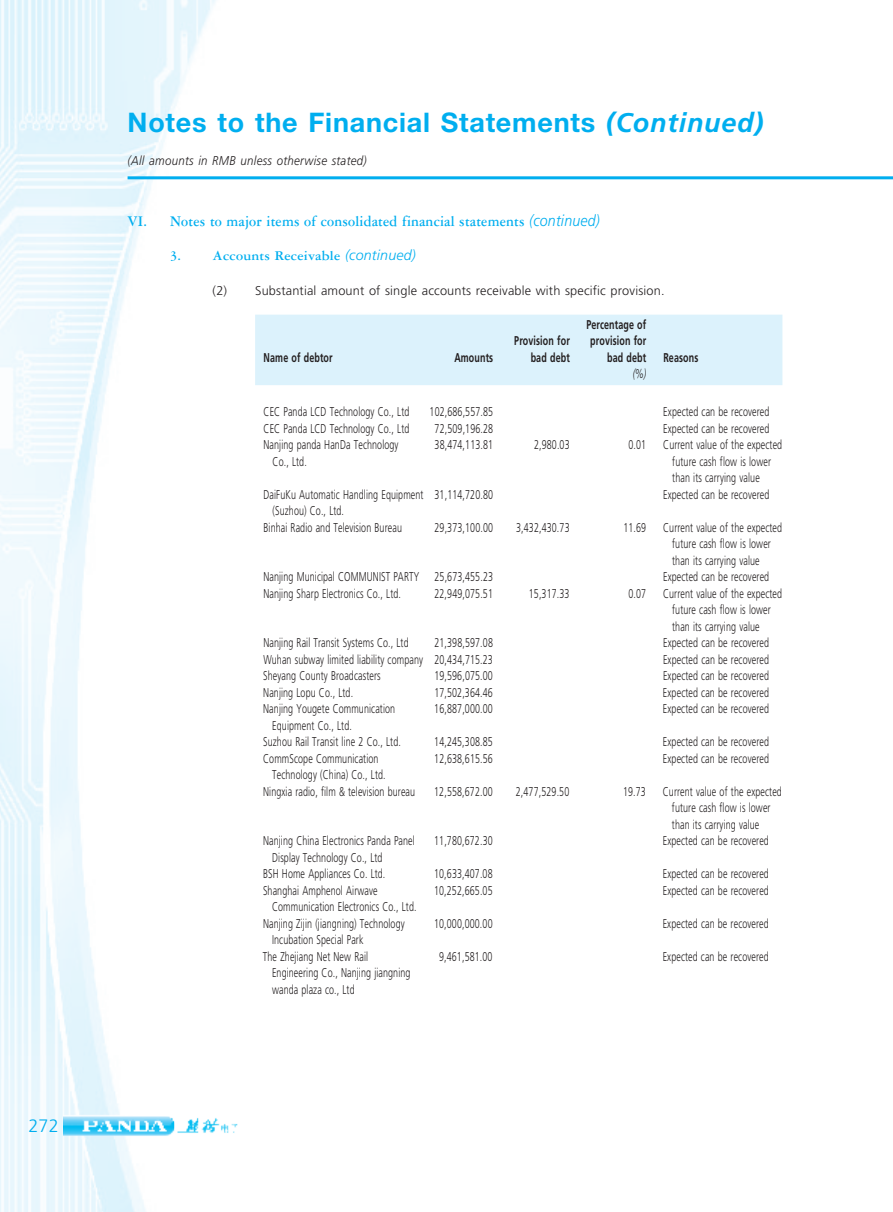
<style>
.page{position:relative;width:893px;height:1212px;background:#fff}
.page>*{position:absolute;margin:0;border:0;box-sizing:border-box;transform-origin:0 0}
.t1{font:700 27px "Helvetica Neue LT Std";letter-spacing:.03em;color:#00aeef}
.t2{font:300 18px "Frutiger LT Std";color:#00aeef}
.t3{font:700 15.75px "Garamond 3 LT Std";letter-spacing:.01em;color:#00aeef;scale:.9 1}
.t4{font:700 14.25px "Garamond 3 LT Std";letter-spacing:.01em;color:#00aeef}
.t5{font:300 12.75px/16.5px "Frutiger LT Std";letter-spacing:.015em;color:#231f20;scale:.7 1}
.t6{font:700 12.75px/16.5px "Frutiger LT Std";letter-spacing:.015em;color:#231f20;text-align:right;scale:.7 1}
.t7{font:300 12.75px "Frutiger LT Std";letter-spacing:.015em;color:#231f20}
.t8{font:italic 300 12.75px "Frutiger LT Std";letter-spacing:.03em;color:#231f20;scale:.9 1}
.t9{font:italic 300 12.75px "Frutiger LT Std";letter-spacing:.03em;color:#231f20;scale:.7 1}
.s1{font-family:"Frutiger LT Std";font-style:italic}
.s2{font-family:"Frutiger LT Std";font-weight:300;font-style:italic}
</style>
<div class="page">
<img style="left:0;top:0;width:225px;height:1212px">
<hr style="left:128px;top:176px;width:765px;height:3px;background:#00aeef">
<img style="left:64px;top:1109px;width:174px;height:32px">
<div style="left:255px;top:315px;width:527px;height:70px;background:#dcf2fc"></div>
<h2 class="t2" style="left:28px;top:1115px;width:32px">272</h2>
<h1 class="t1" style="left:128px;top:105px;width:637px">Notes to the Financial Statements <span class="s1">(Continued)</span></h1>
<p class="t8" style="left:128px;top:153px;width:267px">(All amounts in RMB unless otherwise stated)</p>
<p class="t3" style="left:128px;top:212px;width:526px">VI. Notes to major items of consolidated financial statements <span class="s2">(continued)</span></p>
<p class="t4" style="left:170px;top:248px;width:247px">3. Accounts Receivable <span class="s2">(continued)</span></p>
<p class="t7" style="left:213px;top:284px;width:451px">(2) Substantial amount of single accounts receivable with specific provision.</p>
<p class="t6" style="left:264px;top:349px;width:100px">Name of debtor</p>
<p class="t6" style="left:454px;top:349px;width:57px">Amounts</p>
<p class="t6" style="left:514px;top:333px;width:81px">Provision for bad debt</p>
<p class="t6" style="left:586px;top:316px;width:87px">Percentage of provision for bad debt</p>
<p class="t9" style="left:633px;top:367px;width:21px">(%)</p>
<p class="t6" style="left:663px;top:349px;width:51px">Reasons</p>
<p class="t5" style="left:264px;top:403px;width:210px">CEC Panda LCD Technology Co. , Ltd</p>
<p class="t5" style="left:430px;top:403px;width:92px">102,686,557.85</p>
<p class="t5" style="left:663px;top:403px;width:153px">Expected can be recovered</p>
<p class="t5" style="left:264px;top:420px;width:210px">CEC Panda LCD Technology Co. , Ltd</p>
<p class="t5" style="left:435px;top:420px;width:85px">72,509,196.28</p>
<p class="t5" style="left:663px;top:420px;width:153px">Expected can be recovered</p>
<p class="t5" style="left:273px;top:436px;width:182px;text-indent:-9px">Nanjing panda HanDa Technology<br>Co., Ltd.</p>
<p class="t5" style="left:435px;top:436px;width:85px">38,474,113.81</p>
<p class="t5" style="left:534px;top:436px;width:52px">2,980.03</p>
<p class="t5" style="left:628px;top:436px;width:27px">0.01</p>
<p class="t5" style="left:672px;top:436px;width:159px;text-indent:-9px">Current value of the expected future cash flow is lower than its carrying value</p>
<p class="t5" style="left:273px;top:486px;width:217px;text-indent:-9px">DaiFuKu Automatic Handling Equipment (Suzhou) Co. , Ltd.</p>
<p class="t5" style="left:435px;top:486px;width:85px">31,114,720.80</p>
<p class="t5" style="left:663px;top:486px;width:153px">Expected can be recovered</p>
<p class="t5" style="left:263px;top:519px;width:199px">Binhai Radio and Television Bureau</p>
<p class="t5" style="left:434px;top:519px;width:85px">29,373,100.00</p>
<p class="t5" style="left:516px;top:519px;width:78px">3,432,430.73</p>
<p class="t5" style="left:623px;top:519px;width:34px">11.69</p>
<p class="t5" style="left:672px;top:519px;width:159px;text-indent:-9px">Current value of the expected future cash flow is lower than its carrying value</p>
<p class="t5" style="left:263px;top:568px;width:329px">Nanjing Municipal COMMUNIST PARTY 25,673,455.23</p>
<p class="t5" style="left:663px;top:568px;width:153px">Expected can be recovered</p>
<p class="t5" style="left:263px;top:585px;width:196px">Nanjing Sharp Electronics Co., Ltd.</p>
<p class="t5" style="left:434px;top:585px;width:85px">22,949,075. 51</p>
<p class="t5" style="left:529px;top:585px;width:60px">15,317.33</p>
<p class="t5" style="left:628px;top:585px;width:27px">0.07</p>
<p class="t5" style="left:672px;top:585px;width:159px;text-indent:-9px">Current value of the expected future cash flow is lower than its carrying value</p>
<p class="t5" style="left:263px;top:634px;width:209px">Nanjing Rail Transit Systems Co. , Ltd</p>
<p class="t5" style="left:434px;top:634px;width:85px">21,398,597.08</p>
<p class="t5" style="left:663px;top:634px;width:153px">Expected can be recovered</p>
<p class="t5" style="left:263px;top:651px;width:329px">Wuhan subway limited liability company 20,434,715.23</p>
<p class="t5" style="left:663px;top:651px;width:153px">Expected can be recovered</p>
<p class="t5" style="left:263px;top:667px;width:169px">Sheyang County Broadcasters</p>
<p class="t5" style="left:434px;top:667px;width:85px">19,596,075.00</p>
<p class="t5" style="left:663px;top:667px;width:153px">Expected can be recovered</p>
<p class="t5" style="left:263px;top:684px;width:127px">Nanjing Lopu Co., Ltd.</p>
<p class="t5" style="left:434px;top:684px;width:85px">17,502,364.46</p>
<p class="t5" style="left:663px;top:684px;width:153px">Expected can be recovered</p>
<p class="t5" style="left:272px;top:700px;width:177px;text-indent:-9px">Nanjing Yougete Communication<br>Equipment Co., Ltd.</p>
<p class="t5" style="left:434px;top:700px;width:85px">16,887,000. 00</p>
<p class="t5" style="left:663px;top:700px;width:153px">Expected can be recovered</p>
<p class="t5" style="left:263px;top:733px;width:196px">Suzhou Rail Transit line 2 Co., Ltd.</p>
<p class="t5" style="left:434px;top:733px;width:85px">14,245,308.85</p>
<p class="t5" style="left:663px;top:733px;width:153px">Expected can be recovered</p>
<p class="t5" style="left:272px;top:750px;width:161px;text-indent:-9px">CommScope Communication<br>Technology (China) Co. , Ltd.</p>
<p class="t5" style="left:434px;top:750px;width:85px">12,638,615. 56</p>
<p class="t5" style="left:663px;top:750px;width:153px">Expected can be recovered</p>
<p class="t5" style="left:263px;top:783px;width:219px">Ningxia radio, film &amp; television bureau</p>
<p class="t5" style="left:434px;top:783px;width:85px">12,558,672.00</p>
<p class="t5" style="left:516px;top:783px;width:78px">2,477,529. 50</p>
<p class="t5" style="left:623px;top:783px;width:34px">19.73</p>
<p class="t5" style="left:672px;top:783px;width:159px;text-indent:-9px">Current value of the expected future cash flow is lower than its carrying value</p>
<p class="t5" style="left:272px;top:832px;width:205px;text-indent:-9px">Nanjing China Electronics Panda Panel<br>Display Technology Co. , Ltd</p>
<p class="t5" style="left:434px;top:832px;width:85px">11,780,672.30</p>
<p class="t5" style="left:663px;top:832px;width:153px">Expected can be recovered</p>
<p class="t5" style="left:263px;top:865px;width:174px">BSH Home Appliances Co. Ltd.</p>
<p class="t5" style="left:434px;top:865px;width:85px">10,633,407.08</p>
<p class="t5" style="left:663px;top:865px;width:153px">Expected can be recovered</p>
<p class="t5" style="left:272px;top:882px;width:205px;text-indent:-9px">Shanghai Amphenol Airwave<br>Communication Electronics Co. , Ltd.</p>
<p class="t5" style="left:434px;top:882px;width:85px">10,252,665.05</p>
<p class="t5" style="left:663px;top:882px;width:153px">Expected can be recovered</p>
<p class="t5" style="left:272px;top:915px;width:191px;text-indent:-9px">Nanjing Zijin (jiangning) Technology<br>Incubation Special Park</p>
<p class="t5" style="left:434px;top:915px;width:85px">10,000,000. 00</p>
<p class="t5" style="left:663px;top:915px;width:153px">Expected can be recovered</p>
<p class="t5" style="left:272px;top:948px;width:199px;text-indent:-9px">The Zhejiang Net New Rail<br>Engineering Co., Nanjing jiangning wanda plaza co., Ltd</p>
<p class="t5" style="left:439px;top:948px;width:78px">9,461,581.00</p>
<p class="t5" style="left:663px;top:948px;width:153px">Expected can be recovered</p>
</div>
